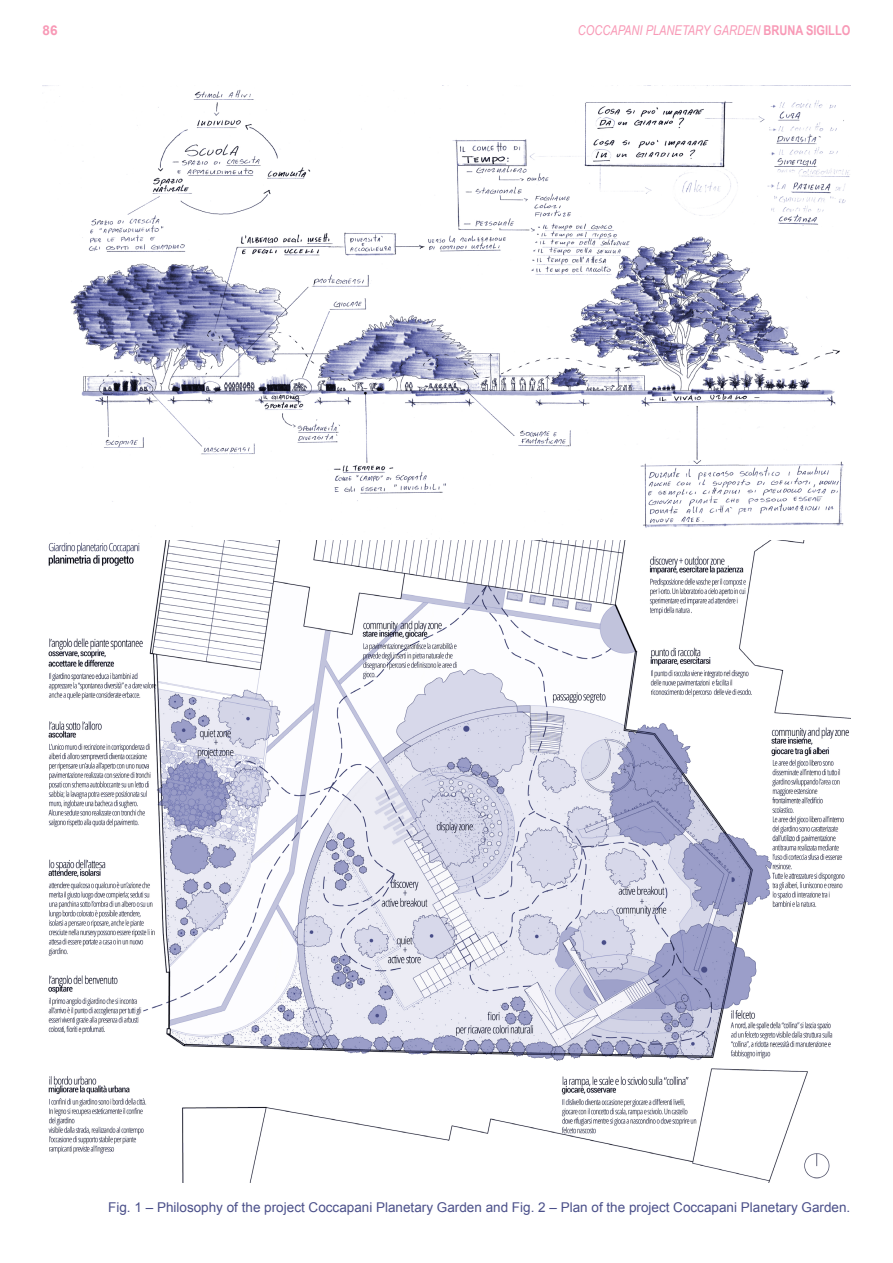
<style>
.page{position:relative;width:893px;height:1263px;background:#fff}
.page>*{position:absolute;margin:0;border:0;box-sizing:border-box;transform-origin:0 0}
.t1{font:13.5px "Arial";color:#4b508a}
.t2{font:italic 13.5px "Arial Narrow";color:#f899b6}
.t3{font:700 13.5px "Arial";color:#f899b6}
.s1{font-weight:700;font-style:normal}
</style>
<div class="page">
<img style="left:48px;top:540px;width:802px;height:642px">
<img style="left:43px;top:85px;width:807px;height:455px">
<p class="t3" style="left:43px;top:21px;width:17px">86</p>
<p class="t2" style="left:578px;top:21px;width:274px">COCCAPANI PLANETARY GARDEN <span class="s1">BRUNA SIGILLO</span></p>
<p class="t1" style="left:108px;top:1198px;width:744px">Fig. 1 – Philosophy of the project Coccapani Planetary Garden and Fig. 2 – Plan of the project Coccapani Planetary Garden.</p>
</div>
